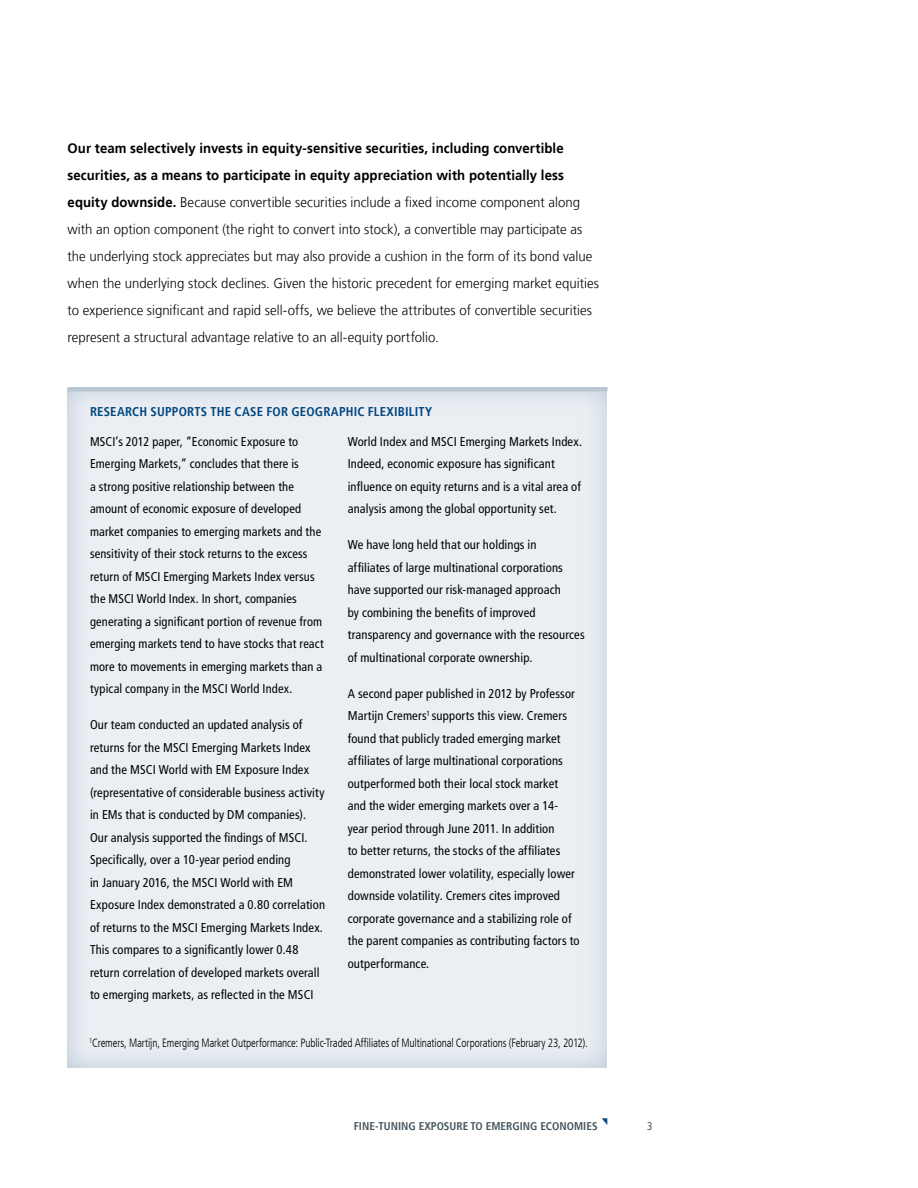
<style>
.page{position:relative;width:918px;height:1188px;background:#fff}
.page>*{position:absolute;margin:0;border:0;box-sizing:border-box;transform-origin:0 0}
.Body{font:300 13.8px/27px "Frutiger LT";color:#000;scale:.95 1}
.TOC__Section_text{font:condensed 12.75px/22.5px "Frutiger LT";letter-spacing:.01em;color:#000}
.Sidebar__Subhead_541{font:700 condensed 12.75px "Frutiger LT";letter-spacing:.015em;color:#00467f}
.Hedge{font:300 condensed 12px "Frutiger LT";letter-spacing:-.01em;color:#000;scale:.92 1}
.Data_As_of{font:700 condensed 11.25px "Frutiger LT";color:#455560}
.Data_As_of-2{font:condensed 11.25px "Frutiger LT";color:#455560}
.s1{font-weight:700}
</style>
<div class="page">
<div style="left:65px;top:387px;width:543px;height:681px;background:#ebeff4"></div>
<div style="left:68px;top:387px;width:540px;height:5px;background:#b9c7d4"></div>
<p class="Body" style="left:68px;top:135px;width:561px"><span class="s1">Our team selectively invests in equity-sensitive securities, including convertible securities, as a means to participate in equity appreciation with potentially less equity downside.</span> Because convertible securities include a fixed income component along with an option component (the right to convert into stock), a convertible may participate as the underlying stock appreciates but may also provide a cushion in the form of its bond value when the underlying stock declines. Given the historic precedent for emerging market equities to experience significant and rapid sell-offs, we believe the attributes of convertible securities represent a structural advantage relative to an all-equity portfolio.</p>
<p class="Sidebar__Subhead_541" style="left:90px;top:404px;width:344px">RESEARCH SUPPORTS THE CASE FOR GEOGRAPHIC FLEXIBILITY</p>
<p class="TOC__Section_text" style="left:90px;top:430px;width:235px">MSCI’s 2012 paper, “Economic Exposure to Emerging Markets,” concludes that there is<br>a strong positive relationship between the amount of economic exposure of developed market companies to emerging markets and the sensitivity of their stock returns to the excess return of MSCI Emerging Markets Index versus the MSCI World Index. In short, companies generating a significant portion of revenue from emerging markets tend to have stocks that react more to movements in emerging markets than a typical company in the MSCI World Index.</p>
<p class="TOC__Section_text" style="left:90px;top:713px;width:237px">Our team conducted an updated analysis of returns for the MSCI Emerging Markets Index and the MSCI World with EM Exposure Index (representative of considerable business activity in EMs that is conducted by DM companies).<br>Our analysis supported the findings of MSCI.<br>Specifically, over a 10-year period ending<br>in January 2016, the MSCI World with EM Exposure Index demonstrated a 0.80 correlation of returns to the MSCI Emerging Markets Index.<br>This compares to a significantly lower 0.48 return correlation of developed markets overall to emerging markets, as reflected in the MSCI</p>
<p class="TOC__Section_text" style="left:348px;top:430px;width:236px">World Index and MSCI Emerging Markets Index.<br>Indeed, economic exposure has significant influence on equity returns and is a vital area of analysis among the global opportunity set.</p>
<p class="TOC__Section_text" style="left:348px;top:533px;width:239px">We have long held that our holdings in<br>affiliates of large multinational corporations have supported our risk-managed approach<br>by combining the benefits of improved transparency and governance with the resources of multinational corporate ownership.</p>
<p class="TOC__Section_text" style="left:348px;top:682px;width:233px">A second paper published in 2012 by Professor Martijn Cremers<sup>1</sup> supports this view. Cremers found that publicly traded emerging market affiliates of large multinational corporations outperformed both their local stock market<br>and the wider emerging markets over a 14- year period through June 2011. In addition<br>to better returns, the stocks of the affiliates demonstrated lower volatility, especially lower downside volatility. Cremers cites improved corporate governance and a stabilizing role of the parent companies as contributing factors to outperformance.</p>
<p class="Hedge" style="left:89px;top:1036px;width:543px"><sup>1</sup>Cremers, Martijn, Emerging Market Outperformance: Public-Traded Affiliates of Multinational Corporations (February 23, 2012).</p>
<p class="Data_As_of" style="left:354px;top:1120px;width:245px">FINE-TUNING EXPOSURE TO EMERGING ECONOMIES</p>
<p class="Data_As_of-2" style="left:647px;top:1120px;width:7px">3</p>
</div>
